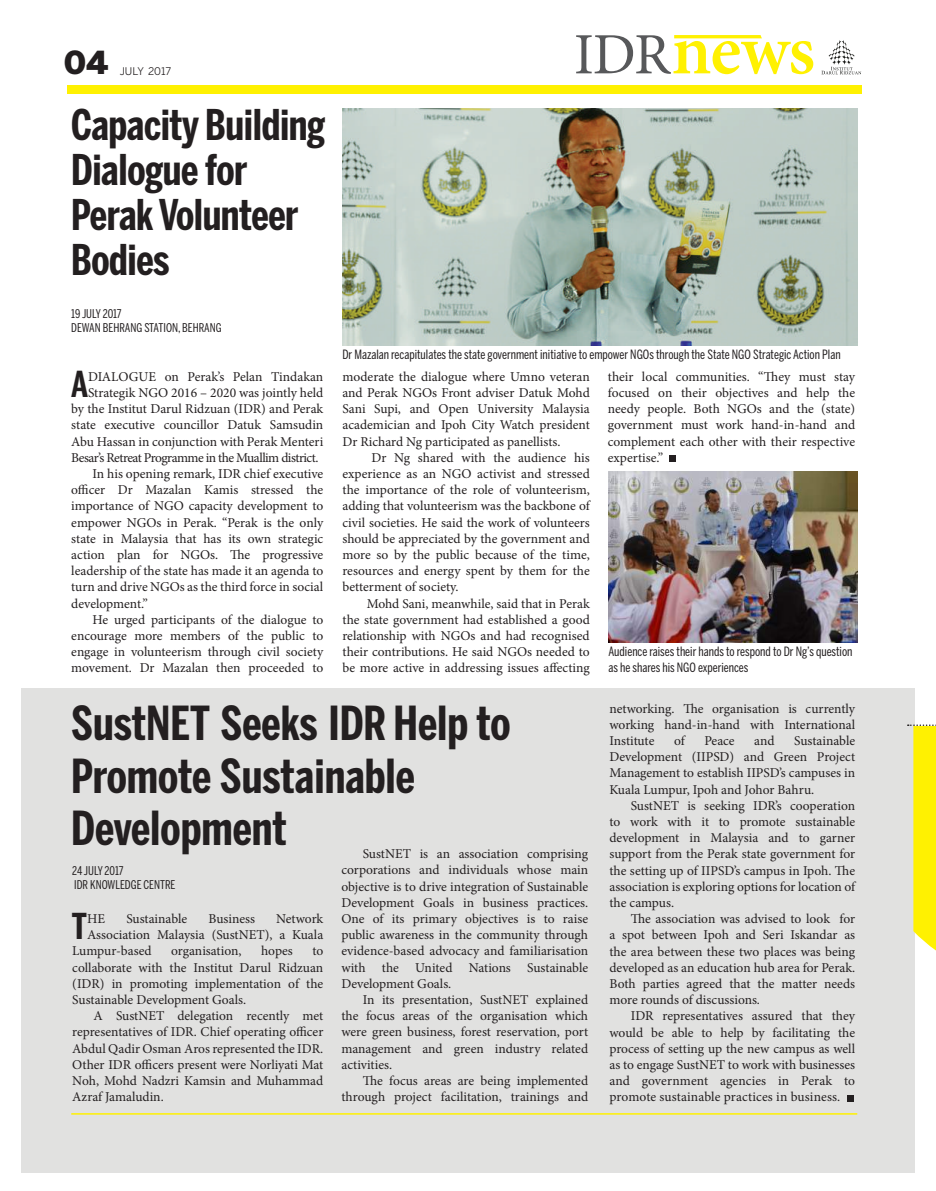
<style>
.page{position:relative;width:936px;height:1191px;background:#fff}
.page>*{position:absolute;margin:0;border:0;box-sizing:border-box;transform-origin:0 0}
.t1{font:600 71.55px "Minion Pro";color:#fff101}
.t2{font:700 46.5px/52.5px "Benton Sans Comp";color:#231f20}
.t3{font:700 42px/45px "Benton Sans Comp";letter-spacing:-.01em;color:#231f20}
.t4{font:700 35.4px "Benton Sans Comp";color:#231f20}
.t5{font:900 31.5px "Benton Sans";color:#231f20}
.t6{font:13.5px/16.2px "Minion Pro";color:#231f20;text-align:justify}
.t7{font:13.5px "Minion Pro";letter-spacing:-.04em;color:#231f20}
.t8{font:12.75px/16.2px "Benton Sans Comp";color:#231f20}
.t9{font:12px/13.5px "Benton Sans Comp";color:#231f20}
.t10{font:10.5px "Benton Sans";letter-spacing:-.005em;color:#231f20}
.s1{font-weight:400;font-size:58.5px;color:#57585a}
</style>
<div class="page">
<div style="left:21px;top:688px;width:893px;height:484px;background:#e1e1e0"></div>
<div style="left:67px;top:85px;width:795px;height:8px;background:#fff101"></div>
<svg style="left:821px;top:40px;width:40px;height:34px"></svg>
<svg style="left:674px;top:35px;width:87px;height:3px"></svg>
<hr style="left:71px;top:1113px;width:786px;height:1px;background:#fff101">
<div style="left:846px;top:1094px;width:7px;height:7px;background:#231f20"></div>
<div style="left:669px;top:455px;width:7px;height:7px;background:#231f20"></div>
<img style="left:608px;top:472px;width:249px;height:170px">
<img style="left:342px;top:108px;width:515px;height:237px">
<svg style="left:907px;top:724px;width:29px;height:226px"></svg>
<h3 class="t5" style="left:64px;top:44px;width:46px">04</h3>
<p class="t10" style="left:120px;top:64px;width:53px">JULY 2017</p>
<h3 class="t3" style="left:71px;top:102px;width:256px">Capacity Building<br>Dialogue for<br>Perak Volunteer<br>Bodies</h3>
<p class="t9" style="left:71px;top:307px;width:152px">19 JULY 2017<br>DEWAN BEHRANG STATION, BEHRANG</p>
<h3 class="t4" style="left:71px;top:363px;width:18px">A</h3>
<p class="t6" style="left:88px;top:368px;width:237px">DIALOGUE on Perak’s Pelan Tindakan</p>
<p class="t6" style="left:88px;top:384px;width:237px">Strategik NGO 2016 – 2020 was jointly held</p>
<p class="t6" style="left:71px;top:401px;width:253px">by the Institut Darul Ridzuan (IDR) and Perak</p>
<p class="t6" style="left:71px;top:417px;width:253px">state executive councillor Datuk Samsudin</p>
<p class="t6" style="left:71px;top:433px;width:253px">Abu Hassan in conjunction with Perak Menteri</p>
<p class="t7" style="left:71px;top:448px;width:249px">Besar’s Retreat Programme in the Muallim district.</p>
<p class="t6" style="left:92px;top:465px;width:232px">In his opening remark, IDR chief executive</p>
<p class="t6" style="left:71px;top:482px;width:253px">officer Dr Mazalan Kamis stressed the</p>
<p class="t6" style="left:71px;top:498px;width:253px">importance of NGO capacity development to</p>
<p class="t6" style="left:71px;top:514px;width:253px">empower NGOs in Perak. “Perak is the only</p>
<p class="t6" style="left:71px;top:530px;width:253px">state in Malaysia that has its own strategic</p>
<p class="t6" style="left:71px;top:546px;width:253px">action plan for NGOs. The progressive</p>
<p class="t6" style="left:71px;top:563px;width:253px">leadership of the state has made it an agenda to</p>
<p class="t6" style="left:71px;top:579px;width:253px">turn and drive NGOs as the third force in social</p>
<p class="t6" style="left:71px;top:595px;width:78px">development.”</p>
<p class="t6" style="left:92px;top:611px;width:232px">He urged participants of the dialogue to</p>
<p class="t6" style="left:71px;top:627px;width:253px">encourage more members of the public to</p>
<p class="t6" style="left:71px;top:644px;width:253px">engage in volunteerism through civil society</p>
<p class="t6" style="left:71px;top:660px;width:253px">movement. Dr Mazalan then proceeded to</p>
<h1 class="t1" style="left:574px;top:1px;width:243px"><span class="s1">IDR</span>news</h1>
<p class="t8" style="left:342px;top:346px;width:499px">Dr Mazalan recapitulates the state government initiative to empower NGOs through the State NGO Strategic Action Plan</p>
<p class="t6" style="left:342px;top:368px;width:249px">moderate the dialogue where Umno veteran and Perak NGOs Front adviser Datuk Mohd Sani Supi, and Open University Malaysia academician and Ipoh City Watch president Dr Richard Ng participated as panellists.</p>
<p class="t6" style="left:342px;top:449px;width:249px;text-indent:29px">Dr Ng shared with the audience his experience as an NGO activist and stressed the importance of the role of volunteerism, adding that volunteerism was the backbone of civil societies. He said the work of volunteers should be appreciated by the government and more so by the public because of the time, resources and energy spent by them for the betterment of society.</p>
<p class="t6" style="left:342px;top:595px;width:249px;text-indent:24px">Mohd Sani, meanwhile, said that in Perak the state government had established a good relationship with NGOs and had recognised their contributions. He said NGOs needed to be more active in addressing issues affecting</p>
<p class="t6" style="left:607px;top:368px;width:249px">their local communities. “They must stay focused on their objectives and help the needy people. Both NGOs and the (state) government must work hand-in-hand and complement each other with their respective expertise.”</p>
<p class="t8" style="left:608px;top:643px;width:245px">Audience raises their hands to respond to Dr Ng’s question as he shares his NGO experiences</p>
<h2 class="t2" style="left:71px;top:697px;width:441px">SustNET Seeks IDR Help to<br>Promote Sustainable<br>Development</h2>
<p class="t6" style="left:341px;top:846px;width:248px;text-indent:21px">SustNET is an association comprising corporations and individuals whose main objective is to drive integration of Sustainable Development Goals in business practices.<br>One of its primary objectives is to raise public awareness in the community through evidence-based advocacy and familiarisation with the United Nations Sustainable Development Goals.</p>
<p class="t6" style="left:341px;top:991px;width:248px;text-indent:21px">In its presentation, SustNET explained the focus areas of the organisation which were green business, forest reservation, port management and green industry related activities.</p>
<p class="t6" style="left:341px;top:1072px;width:248px;text-align:right">The focus areas are being implemented through project facilitation, trainings and</p>
<p class="t9" style="left:72px;top:864px;width:105px">24 JULY 2017<br>IDR KNOWLEDGE CENTRE</p>
<h3 class="t4" style="left:72px;top:905px;width:17px">T</h3>
<p class="t6" style="left:87px;top:910px;width:20px">HE</p>
<p class="t6" style="left:126px;top:910px;width:62px">Sustainable</p>
<p class="t6" style="left:208px;top:910px;width:48px">Business</p>
<p class="t6" style="left:276px;top:910px;width:49px">Network</p>
<p class="t6" style="left:87px;top:927px;width:238px">Association Malaysia (SustNET), a Kuala</p>
<p class="t6" style="left:72px;top:943px;width:81px">Lumpur-based</p>
<p class="t6" style="left:171px;top:943px;width:72px">organisation,</p>
<p class="t6" style="left:261px;top:943px;width:33px">hopes</p>
<p class="t6" style="left:72px;top:943px;width:252px;text-indent:240px">to collaborate with the Institut Darul Ridzuan (IDR) in promoting implementation of the Sustainable Development Goals.</p>
<p class="t6" style="left:72px;top:1008px;width:252px;text-indent:21px">A SustNET delegation recently met representatives of IDR. Chief operating officer Abdul Qadir Osman Aros represented the IDR.<br>Other IDR officers present were Norliyati Mat Noh, Mohd Nadzri Kamsin and Muhammad Azraf Jamaludin.</p>
<p class="t6" style="left:609px;top:700px;width:247px">networking. The organisation is currently working hand-in-hand with International Institute</p>
<p class="t6" style="left:609px;top:732px;width:247px;text-indent:185px">Sustainable Development (IIPSD) and Green Project Management to establish IIPSD’s campuses in Kuala Lumpur, Ipoh and Johor Bahru.</p>
<p class="t6" style="left:609px;top:797px;width:247px;text-indent:21px">SustNET is seeking IDR’s cooperation to work with it to promote sustainable development in Malaysia and to garner support from the Perak state government for the setting up of IIPSD’s campus in Ipoh. The association is exploring options for location of the campus.</p>
<p class="t6" style="left:609px;top:910px;width:247px;text-indent:21px">The association was advised to look for a spot between Ipoh and Seri Iskandar as the area between these two places was being developed as an education hub area for Perak.<br>Both parties agreed that the matter needs more rounds of discussions.</p>
<p class="t6" style="left:609px;top:1008px;width:247px;text-indent:21px">IDR representatives assured that they would be able to help by facilitating the process of setting up the new campus as well as to engage SustNET to work with businesses and government agencies in Perak to promote sustainable practices in business.</p>
<p class="t6" style="left:674px;top:732px;width:12px">of</p>
<p class="t6" style="left:704px;top:732px;width:32px">Peace</p>
<p class="t6" style="left:754px;top:732px;width:22px">and</p>
</div>
